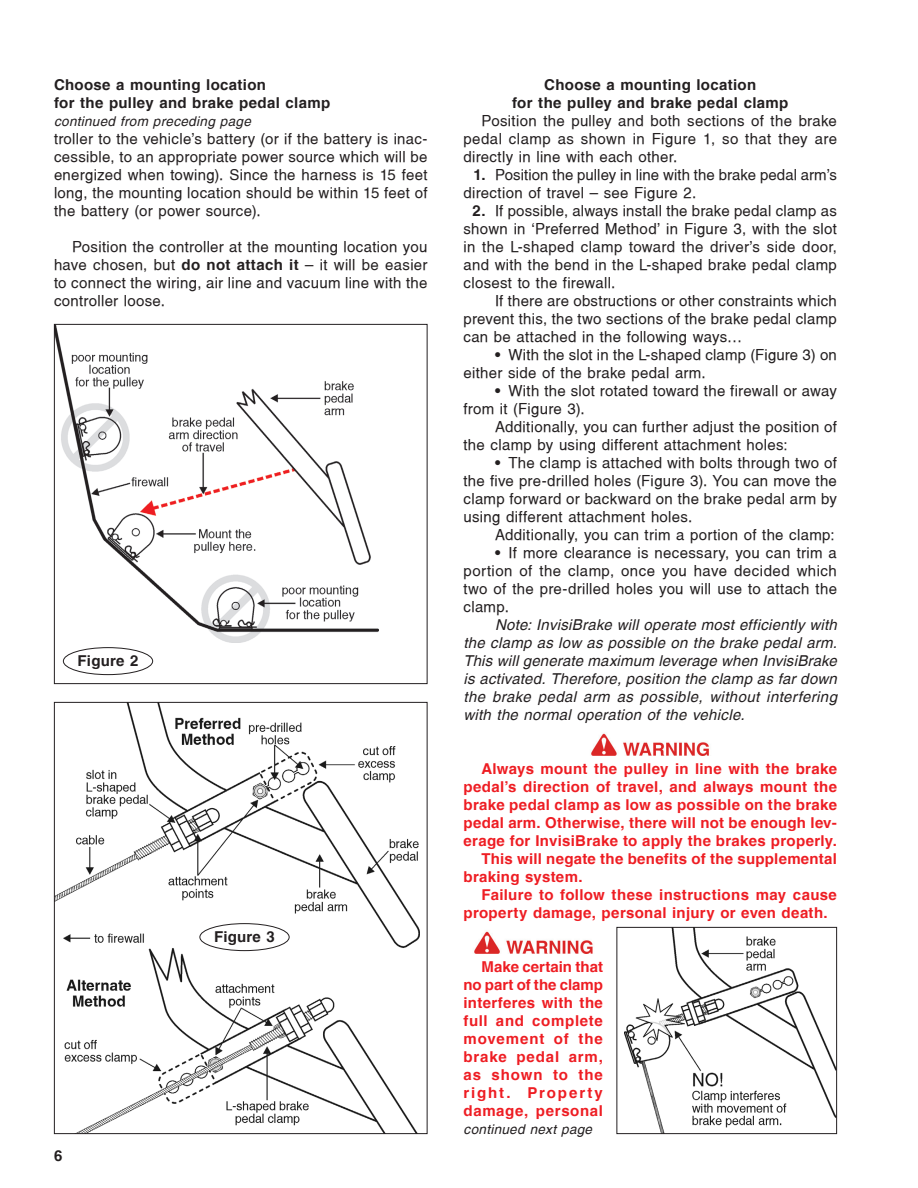
<style>
.page{position:relative;width:918px;height:1188px;background:#fff}
.page>*{position:absolute;margin:0;border:0;box-sizing:border-box;transform-origin:0 0}
.t1{font:15px/18px "Switzerland";letter-spacing:.015em;color:#231f20;text-align:justify}
.t2{font:700 15px/18px "Switzerland";letter-spacing:.02em;color:#ee1d23;text-align:justify}
.t3{font:italic 15px/18px "Switzerland";letter-spacing:.02em;color:#231f20;text-align:justify}
.t4{font:700 15px "Switzerland";letter-spacing:.02em;color:#231f20}
.t5{font:700 15px "Switzerland";color:#ee1d23}
.t6{font:italic 13.5px "Switzerland";letter-spacing:.025em;color:#231f20}
.s1{font-weight:700}
</style>
<div class="page">
<img style="left:56px;top:326px;width:322px;height:317px">
<div style="left:54px;top:324px;width:374px;height:360px;border:1px solid #231f20"></div>
<img style="left:56px;top:704px;width:364px;height:428px">
<div style="left:200px;top:924px;width:89px;height:27px;background:#fff;border-radius:50%"></div>
<div style="left:200px;top:923px;width:90px;height:28px;border:1px solid #231f20;border-radius:50%"></div>
<img style="left:474px;top:931px;width:119px;height:23px">
<img style="left:591px;top:733px;width:118px;height:23px">
<div style="left:63px;top:647px;width:90px;height:28px;border:1px solid #231f20;border-radius:50%"></div>
<img style="left:625px;top:929px;width:210px;height:203px">
<div style="left:616px;top:927px;width:221px;height:207px;border:1px solid #231f20"></div>
<p class="t4" style="left:54px;top:76px;width:214px">Choose a mounting location</p>
<p class="t4" style="left:54px;top:94px;width:278px">for the pulley and brake pedal clamp</p>
<p class="t6" style="left:54px;top:113px;width:198px">continued from preceding page</p>
<p class="t1" style="left:54px;top:130px;width:375px">troller to the vehicle's battery (or if the battery is inac&shy;cessible, to an appropriate power source which will be energized when towing). Since the harness is 15 feet long, the mounting location should be within 15 feet of the battery (or power source).</p>
<p class="t1" style="left:54px;top:238px;width:375px;text-indent:18px">Position the controller at the mounting location you have chosen, but <span class="s1">do not attach it</span> — it will be easier to connect the wiring, air line and vacuum line with the controller loose.</p>
<p class="t4" style="left:78px;top:651px;width:62px">Figure 2</p>
<p class="t4" style="left:54px;top:1147px;width:10px">6</p>
<p class="t4" style="left:214px;top:927px;width:62px">Figure 3</p>
<p class="t4" style="left:544px;top:76px;width:214px">Choose a mounting location</p>
<p class="t4" style="left:512px;top:94px;width:278px">for the pulley and brake pedal clamp</p>
<p class="t1" style="left:464px;top:112px;width:375px;text-indent:18px">Position the pulley and both sections of the brake pedal clamp as shown in Figure 1, so that they are directly in line with each other.</p>
<p class="t1" style="left:464px;top:166px;width:375px;text-indent:10px"><span class="s1">1.</span> Position the pulley in line with the brake pedal arm's direction of travel — see Figure 2.</p>
<p class="t1" style="left:464px;top:202px;width:375px;text-indent:9px"><span class="s1">2.</span> If possible, always install the brake pedal clamp as shown in ‘Preferred Method' in Figure 3, with the slot in the L-shaped clamp toward the driver's side door, and with the bend in the L-shaped brake pedal clamp closest to the firewall.</p>
<p class="t1" style="left:495px;top:292px;width:343px">If there are obstructions or other constraints which</p>
<p class="t1" style="left:464px;top:310px;width:375px">prevent this, the two sections of the brake pedal clamp can be attached in the following ways…</p>
<p class="t1" style="left:464px;top:346px;width:375px;text-indent:32px"><span class="s1">•</span> With the slot in the L-shaped clamp (Figure 3) on either side of the brake pedal arm.</p>
<p class="t1" style="left:495px;top:382px;width:344px"><span class="s1">•</span> With the slot rotated toward the firewall or away</p>
<p class="t1" style="left:464px;top:400px;width:123px">from it (Figure 3).</p>
<p class="t1" style="left:464px;top:418px;width:375px;text-indent:32px">Additionally, you can further adjust the position of the clamp by using different attachment holes:</p>
<p class="t1" style="left:464px;top:454px;width:375px;text-indent:32px"><span class="s1">•</span> The clamp is attached with bolts through two of the five pre-drilled holes (Figure 3). You can move the clamp forward or backward on the brake pedal arm by using different attachment holes.</p>
<p class="t1" style="left:495px;top:526px;width:341px">Additionally, you can trim a portion of the clamp:</p>
<p class="t1" style="left:464px;top:544px;width:375px;text-indent:32px"><span class="s1">•</span> If more clearance is necessary, you can trim a portion of the clamp, once you have decided which two of the pre-drilled holes you will use to attach the clamp.</p>
<p class="t3" style="left:464px;top:616px;width:375px;text-indent:32px">Note: InvisiBrake will operate most efficiently with the clamp as low as possible on the brake pedal arm.<br>This will generate maximum leverage when InvisiBrake is activated. Therefore, position the clamp as far down the brake pedal arm as possible, without interfering with the normal operation of the vehicle.</p>
<p class="t2" style="left:464px;top:759px;width:375px;text-indent:18px">Always mount the pulley in line with the brake pedal's direction of travel, and always mount the brake pedal clamp as low as possible on the brake pedal arm. Otherwise, there will not be enough lev&shy;erage for InvisiBrake to apply the brakes properly.</p>
<p class="t2" style="left:464px;top:849px;width:375px;text-indent:18px">This will negate the benefits of the supplemental braking system.</p>
<p class="t2" style="left:464px;top:885px;width:375px;text-indent:18px">Failure to follow these instructions may cause property damage, personal injury or even death.</p>
<p class="t2" style="left:482px;top:957px;width:123px">Make certain that</p>
<p class="t5" style="left:464px;top:976px;width:141px">no part of the clamp</p>
<p class="t2" style="left:464px;top:993px;width:141px">interferes with the full and complete movement of the brake pedal arm, as shown to the right. Property damage, personal</p>
<p class="t6" style="left:464px;top:1121px;width:130px">continued next page</p>
</div>
